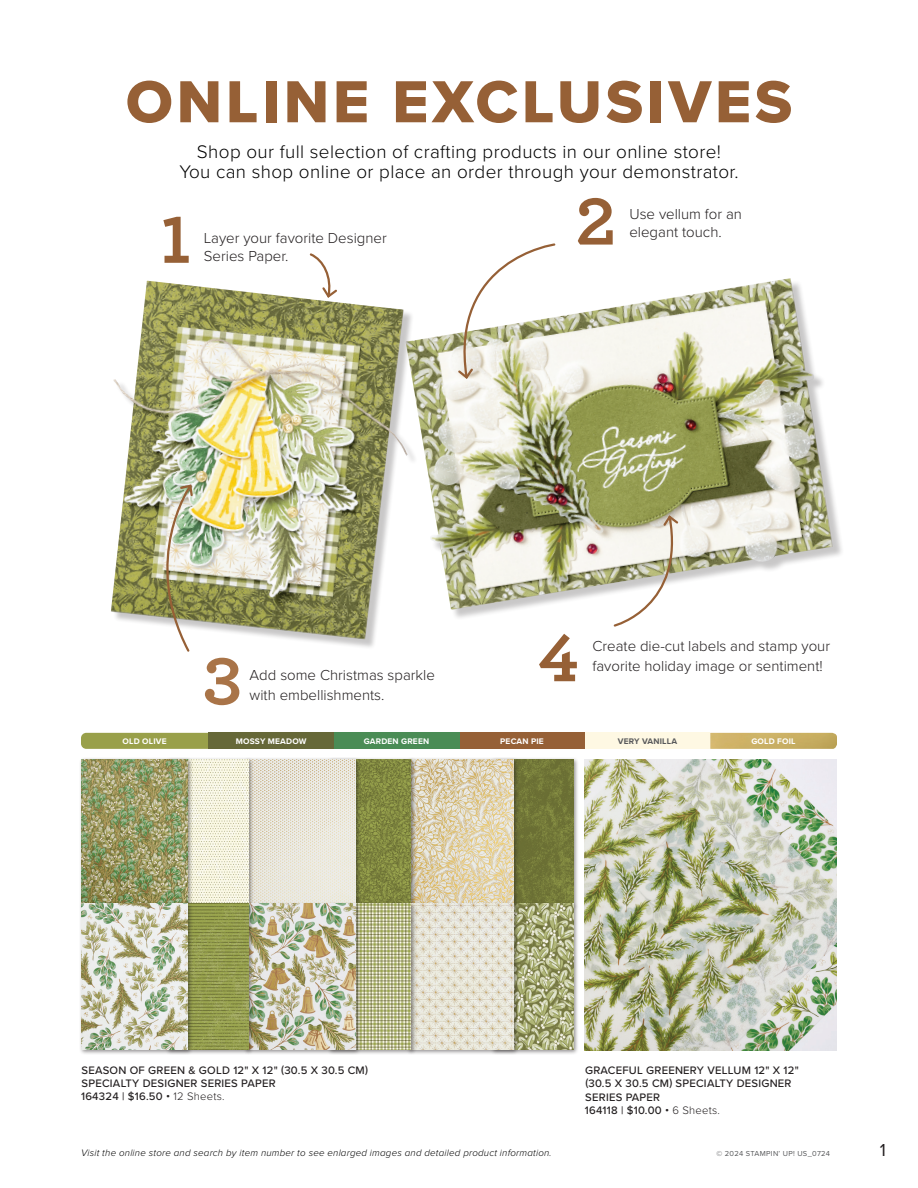
<style>
.page{position:relative;width:918px;height:1188px;background:#fff}
.page>*{position:absolute;margin:0;border:0;box-sizing:border-box;transform-origin:0 0}
.t1{font:700 69.6px "Archer";color:#966036}
.t2{font:700 69.6px "Archer";color:#a97448}
.t3{font:61.5px "Proxima Nova Extrabld";letter-spacing:.06em;color:#966036}
.t4{font:300 18.9px/20.7px "Proxima Nova";letter-spacing:.02em;color:#000;text-align:center}
.t5{font:18px "Proxima Nova";color:#231f20}
.t6{font:300 15px/19.5px "Proxima Nova";color:#231f20}
.t7{font:500 11.25px/13.5px "Proxima Nova";letter-spacing:.02em;color:#231f20}
.t8{font:italic 300 9.75px "Proxima Nova";letter-spacing:.02em;color:#000}
.t9{font:700 8.4px "Proxima Nova";letter-spacing:.02em;color:#fff}
.t10{font:700 8.4px "Proxima Nova";letter-spacing:.02em;color:#57585a}
.t11{font:7.5px "Proxima Nova";letter-spacing:.04em;color:#57585a}
.s1{font-weight:300}
</style>
<div class="page">
<div style="left:407px;top:280px;width:437px;height:341px;background:#231f20;opacity:.25"></div>
<img style="left:418px;top:285px;width:345px;height:325px">
<div style="left:113px;top:282px;width:305px;height:368px;background:#231f20;opacity:.25"></div>
<img style="left:113px;top:281px;width:34px;height:119px">
<img style="left:710px;top:733px;width:127px;height:16px">
<svg style="left:140px;top:483px;width:54px;height:169px"></svg>
<div style="left:490px;top:757px;width:89px;height:154px;background:#231f20;opacity:.5"></div>
<img style="left:519px;top:759px;width:54px;height:143px">
<div style="left:490px;top:902px;width:89px;height:154px;background:#231f20;opacity:.5"></div>
<svg style="left:519px;top:904px;width:54px;height:146px;background:#aaae7f"></svg>
<div style="left:406px;top:757px;width:113px;height:154px;background:#231f20;opacity:.5"></div>
<img style="left:416px;top:759px;width:97px;height:143px">
<div style="left:327px;top:757px;width:89px;height:154px;background:#231f20;opacity:.5"></div>
<img style="left:362px;top:759px;width:49px;height:143px">
<div style="left:243px;top:757px;width:119px;height:154px;background:#231f20;opacity:.5"></div>
<img style="left:254px;top:759px;width:101px;height:143px">
<div style="left:165px;top:757px;width:89px;height:154px;background:#231f20;opacity:.5"></div>
<img style="left:193px;top:759px;width:55px;height:143px">
<div style="left:79px;top:757px;width:114px;height:154px;background:#231f20;opacity:.5"></div>
<img style="left:81px;top:759px;width:107px;height:143px">
<div style="left:406px;top:902px;width:113px;height:154px;background:#231f20;opacity:.5"></div>
<svg style="left:416px;top:904px;width:97px;height:146px;background:#e4e0d3"></svg>
<div style="left:327px;top:902px;width:89px;height:154px;background:#231f20;opacity:.5"></div>
<svg style="left:362px;top:904px;width:49px;height:146px;background:#babc90"></svg>
<div style="left:243px;top:902px;width:119px;height:154px;background:#231f20;opacity:.5"></div>
<img style="left:254px;top:904px;width:101px;height:146px">
<div style="left:165px;top:902px;width:89px;height:154px;background:#231f20;opacity:.5"></div>
<svg style="left:193px;top:904px;width:55px;height:146px;background:#919a4d"></svg>
<div style="left:79px;top:902px;width:114px;height:154px;background:#231f20;opacity:.5"></div>
<svg style="left:81px;top:904px;width:107px;height:146px;background:#c9cbb6"></svg>
<div style="left:81px;top:733px;width:127px;height:16px;background:#99a04a"></div>
<div style="left:585px;top:733px;width:125px;height:16px;background:#fef8e3"></div>
<div style="left:459px;top:733px;width:126px;height:16px;background:#966036"></div>
<div style="left:334px;top:733px;width:125px;height:16px;background:#4a8c55"></div>
<div style="left:208px;top:733px;width:126px;height:16px;background:#666838"></div>
<svg style="left:308px;top:253px;width:31px;height:47px"></svg>
<img style="left:585px;top:759px;width:252px;height:291px">
<svg style="left:449px;top:243px;width:108px;height:138px"></svg>
<svg style="left:613px;top:514px;width:72px;height:113px"></svg>
<h2 class="t3" style="left:126px;top:56px;width:668px">ONLINE EXCLUSIVES</h2>
<h3 class="t4" style="left:179px;top:140px;width:561px">Shop our full selection of crafting products in our online store!<br>You can shop online or place an order through your demonstrator.</h3>
<h1 class="t1" style="left:161px;top:185px;width:32px">1</h1>
<h3 class="t6" style="left:204px;top:227px;width:184px">Layer your favorite Designer</h3>
<h3 class="t6" style="left:204px;top:245px;width:86px">Series Paper.</h3>
<h1 class="t1" style="left:575px;top:166px;width:42px">2</h1>
<h3 class="t6" style="left:629px;top:203px;width:114px">Use vellum for an</h3>
<h3 class="t6" style="left:629px;top:221px;width:94px">elegant touch.</h3>
<h1 class="t2" style="left:203px;top:626px;width:41px">3</h1>
<h3 class="t6" style="left:250px;top:665px;width:187px">Add some Christmas sparkle with embellishments.</h3>
<h1 class="t1" style="left:538px;top:603px;width:42px">4</h1>
<h3 class="t6" style="left:592px;top:636px;width:239px">Create die-cut labels and stamp your favorite holiday image or sentiment!</h3>
<p class="t9" style="left:123px;top:735px;width:46px">OLD OLIVE</p>
<p class="t9" style="left:236px;top:735px;width:72px">MOSSY MEADOW</p>
<p class="t9" style="left:364px;top:735px;width:67px">GARDEN GREEN</p>
<p class="t9" style="left:500px;top:735px;width:45px">PECAN PIE</p>
<p class="t10" style="left:618px;top:735px;width:61px">VERY VANILLA</p>
<p class="t9" style="left:751px;top:735px;width:46px">GOLD FOIL</p>
<p class="t7" style="left:81px;top:1063px;width:288px">SEASON OF GREEN &amp; GOLD 12" X 12" (30.5 X 30.5 CM)<br>SPECIALTY DESIGNER SERIES PAPER<br>164324 | $16.50 • <span class="s1">12 Sheets.</span></p>
<p class="t8" style="left:81px;top:1145px;width:472px">Visit the online store and search by item number to see enlarged images and detailed product information.</p>
<p class="t7" style="left:585px;top:1063px;width:215px">GRACEFUL GREENERY VELLUM 12" X 12" (30.5 X 30.5 CM) SPECIALTY DESIGNER<br>SERIES PAPER<br>164118 | $10.00 • <span class="s1">6 Sheets.</span></p>
<p class="t11" style="left:717px;top:1148px;width:115px">© 2024 STAMPIN’ UP! US_0724</p>
<h3 class="t5" style="left:880px;top:1136px;width:8px">1</h3>
</div>
